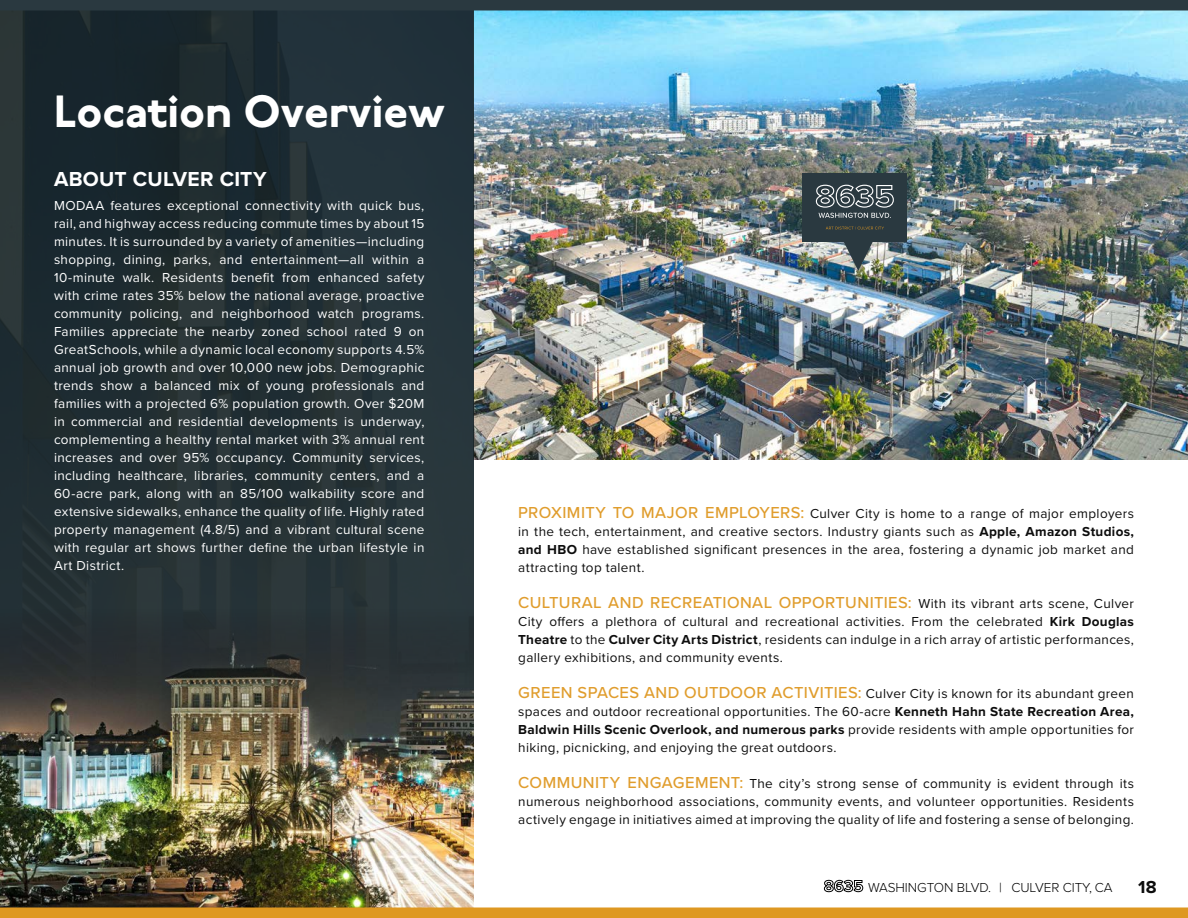
<style>
.page{position:relative;width:1188px;height:918px;background:#fff}
.page>*{position:absolute;margin:0;border:0;box-sizing:border-box;transform-origin:0 0}
.t1{font:800 45px "P22 Underground";color:#fff}
.t2{font:700 21px "Proxima Nova";letter-spacing:.015em;color:#fff}
.t3{font:700 18px "Proxima Nova";color:#0d0d0d}
.Body{font:500 16.5px "Proxima Nova";letter-spacing:.025em;color:#e09d2d}
.Body-2{font:13.5px/18px "Proxima Nova";letter-spacing:.025em;color:#fff;text-align:justify}
.Body-3{font:13.5px/18px "Proxima Nova";letter-spacing:.025em;color:#0d0d0d;text-align:justify}
.t4{font:300 13.5px "Proxima Nova";letter-spacing:-.005em;color:#000}
.s1{font-weight:500;font-size:16.5px;color:#e09d2d}
.s2{font-weight:700}
.s3{font-weight:400;font-size:13.5px;color:#0d0d0d}
.s4{font-weight:700;font-size:16.5px}
</style>
<div class="page">
<img style="left:473px;top:10px;width:715px;height:450px">
<div style="left:0;top:0;width:473px;height:918px;background:#222f34"></div>
<div style="left:802px;top:173px;width:105px;height:69px;background:#2a3940"></div>
<svg style="left:843px;top:242px;width:31px;height:29px"></svg>
<svg style="left:826px;top:227px;width:58px;height:2px"></svg>
<svg style="left:815px;top:184px;width:79px;height:34px"></svg>
<img style="left:0;top:608px;width:473px;height:300px">
<div style="left:0;top:908px;width:1188px;height:10px;background:#de9822"></div>
<div style="left:0;top:0;width:1188px;height:10px;background:#2a3940"></div>
<h1 class="t1" style="left:54px;top:86px;width:393px">Location Overview</h1>
<h2 class="t2" style="left:54px;top:164px;width:214px">ABOUT CULVER CITY</h2>
<p class="Body-2" style="left:54px;top:196px;width:372px">MODAA features exceptional connectivity with quick bus, rail, and highway access reducing commute times by about 15 minutes. It is surrounded by a variety of amenities—including shopping, dining, parks, and entertainment—all within a 10-minute walk. Residents benefit from enhanced safety with crime rates 35% below the national average, proactive community policing, and neighborhood watch programs.<br>Families appreciate the nearby zoned school rated 9 on GreatSchools, while a dynamic local economy supports 4.5% annual job growth and over 10,000 new jobs. Demographic trends show a balanced mix of young professionals and families with a projected 6% population growth. Over $20M in commercial and residential developments is underway, complementing a healthy rental market with 3% annual rent increases and over 95% occupancy. Community services, including healthcare, libraries, community centers, and a 60-acre park, along with an 85/100 walkability score and extensive sidewalks, enhance the quality of life. Highly rated property management (4.8/5) and a vibrant cultural scene with regular art shows further define the urban lifestyle in Art District.</p>
<p class="Body-3" style="left:518px;top:504px;width:617px"><span class="s1">PROXIMITY TO MAJOR EMPLOYERS:</span> Culver City is home to a range of major employers in the tech, entertainment, and creative sectors. Industry giants such as <span class="s2">Apple, Amazon Studios, and HBO</span> have established significant presences in the area, fostering a dynamic job market and attracting top talent.</p>
<p class="Body" style="left:518px;top:590px;width:617px">CULTURAL AND RECREATIONAL OPPORTUNITIES: <span class="s3">With its vibrant arts scene, Culver</span></p>
<p class="Body-3" style="left:518px;top:612px;width:617px">City offers a plethora of cultural and recreational activities. From the celebrated <span class="s2">Kirk Douglas Theatre</span> to the <span class="s2">Culver City Arts District</span>, residents can indulge in a rich array of artistic performances, gallery exhibitions, and community events.</p>
<p class="Body-3" style="left:518px;top:684px;width:617px"><span class="s1">GREEN SPACES AND OUTDOOR ACTIVITIES:</span> Culver City is known for its abundant green spaces and outdoor recreational opportunities. The 60-acre <span class="s2">Kenneth Hahn State Recreation Area, Baldwin Hills Scenic Overlook, and numerous parks</span> provide residents with ample opportunities for hiking, picnicking, and enjoying the great outdoors.</p>
<p class="Body-3" style="left:518px;top:774px;width:617px"><span class="s1">COMMUNITY ENGAGEMENT:</span> The city’s strong sense of community is evident through its numerous neighborhood associations, community events, and volunteer opportunities. Residents actively engage in initiatives aimed at improving the quality of life and fostering a sense of belonging.</p>
<p class="t4" style="left:824px;top:877px;width:290px"><span class="s4">8635</span> WASHINGTON BLVD. | CULVER CITY, CA</p>
<h3 class="t3" style="left:1138px;top:873px;width:20px">18</h3>
</div>
